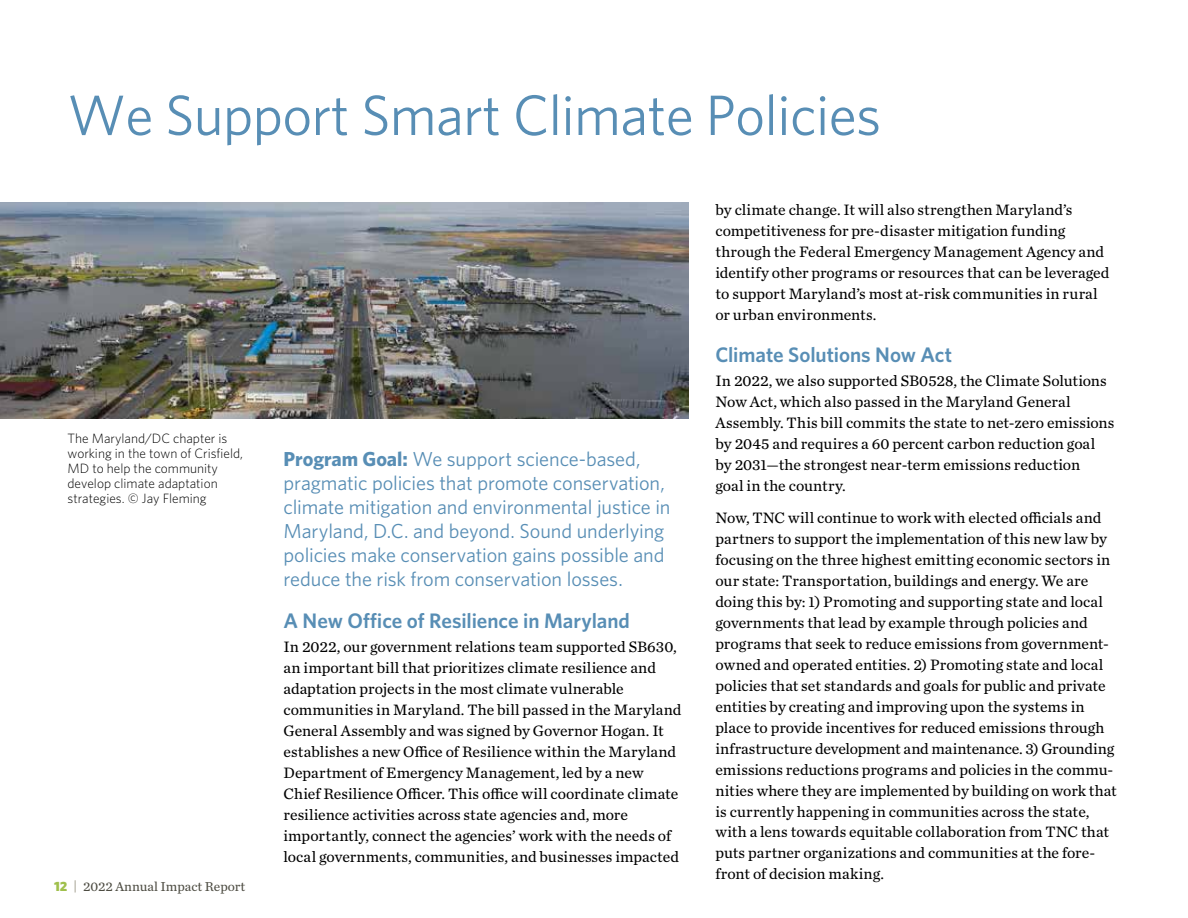
<style>
.page{position:relative;width:1188px;height:918px;background:#fff}
.page>*{position:absolute;margin:0;border:0;box-sizing:border-box;transform-origin:0 0}
.t1{font:57px "Whitney";letter-spacing:-.01em;color:#588eb5}
.t2{font:600 21px "Whitney";letter-spacing:-.005em;color:#588eb5}
.t3{font:20.25px/24px "Whitney";letter-spacing:-.005em;color:#588eb5}
.t4{font:15.75px/21px "Chronicle Text G2";color:#000}
.t5{font:300 13.5px/15px "Whitney";color:#000}
.t6{font:13.5px "Chronicle Text G2";color:#4d4c42}
.s1{font-family:"Whitney";font-weight:900;color:#a0c04d}
.s2{font-family:"Whitney";color:#989482}
.s3{font-weight:700}
</style>
<div class="page">
<img style="left:0;top:202px;width:688px;height:216px">
<h1 class="t1" style="left:68px;top:77px;width:815px">We Support Smart Climate Policies</h1>
<p class="t5" style="left:68px;top:430px;width:177px">The Maryland/DC chapter is working in the town of Crisfield,<br>MD to help the community develop climate adaptation strategies. © Jay Fleming</p>
<p class="t6" style="left:54px;top:876px;width:193px"><span class="s1">12</span> <span class="s2">|</span> 2022 Annual Impact Report</p>
<p class="t3" style="left:284px;top:447px;width:389px"><span class="s3">Program Goal:</span> We support science-based, pragmatic policies that promote conservation, climate mitigation and environmental justice in Maryland, D.C. and beyond. Sound underlying policies make conservation gains possible and reduce the risk from conservation losses.</p>
<h2 class="t2" style="left:284px;top:607px;width:348px">A New Office of Resilience in Maryland</h2>
<p class="t4" style="left:284px;top:636px;width:399px">In 2022, our government relations team supported SB630, an important bill that prioritizes climate resilience and adaptation projects in the most climate vulnerable communities in Maryland. The bill passed in the Maryland General Assembly and was signed by Governor Hogan. It establishes a new Office of Resilience within the Maryland Department of Emergency Management, led by a new Chief Resilience Officer. This office will coordinate climate resilience activities across state agencies and, more importantly, connect the agencies’ work with the needs of local governments, communities, and businesses impacted</p>
<p class="t4" style="left:716px;top:198px;width:395px">by climate change. It will also strengthen Maryland’s competitiveness for pre-disaster mitigation funding through the Federal Emergency Management Agency and identify other programs or resources that can be leveraged to support Maryland’s most at-risk communities in rural or urban environments.</p>
<h2 class="t2" style="left:716px;top:341px;width:238px">Climate Solutions Now Act</h2>
<p class="t4" style="left:716px;top:369px;width:401px">In 2022, we also supported SB0528, the Climate Solutions Now Act, which also passed in the Maryland General Assembly. This bill commits the state to net-zero emissions by 2045 and requires a 60 percent carbon reduction goal by 2031—the strongest near-term emissions reduction<br>goal in the country.</p>
<p class="t4" style="left:716px;top:506px;width:403px">Now, TNC will continue to work with elected officials and partners to support the implementation of this new law by focusing on the three highest emitting economic sectors in our state: Transportation, buildings and energy. We are doing this by: 1) Promoting and supporting state and local governments that lead by example through policies and programs that seek to reduce emissions from government&shy;owned and operated entities. 2) Promoting state and local policies that set standards and goals for public and private entities by creating and improving upon the systems in place to provide incentives for reduced emissions through infrastructure development and maintenance. 3) Grounding emissions reductions programs and policies in the commu&shy;nities where they are implemented by building on work that is currently happening in communities across the state, with a lens towards equitable collaboration from TNC that puts partner organizations and communities at the fore&shy;front of decision making.</p>
</div>
